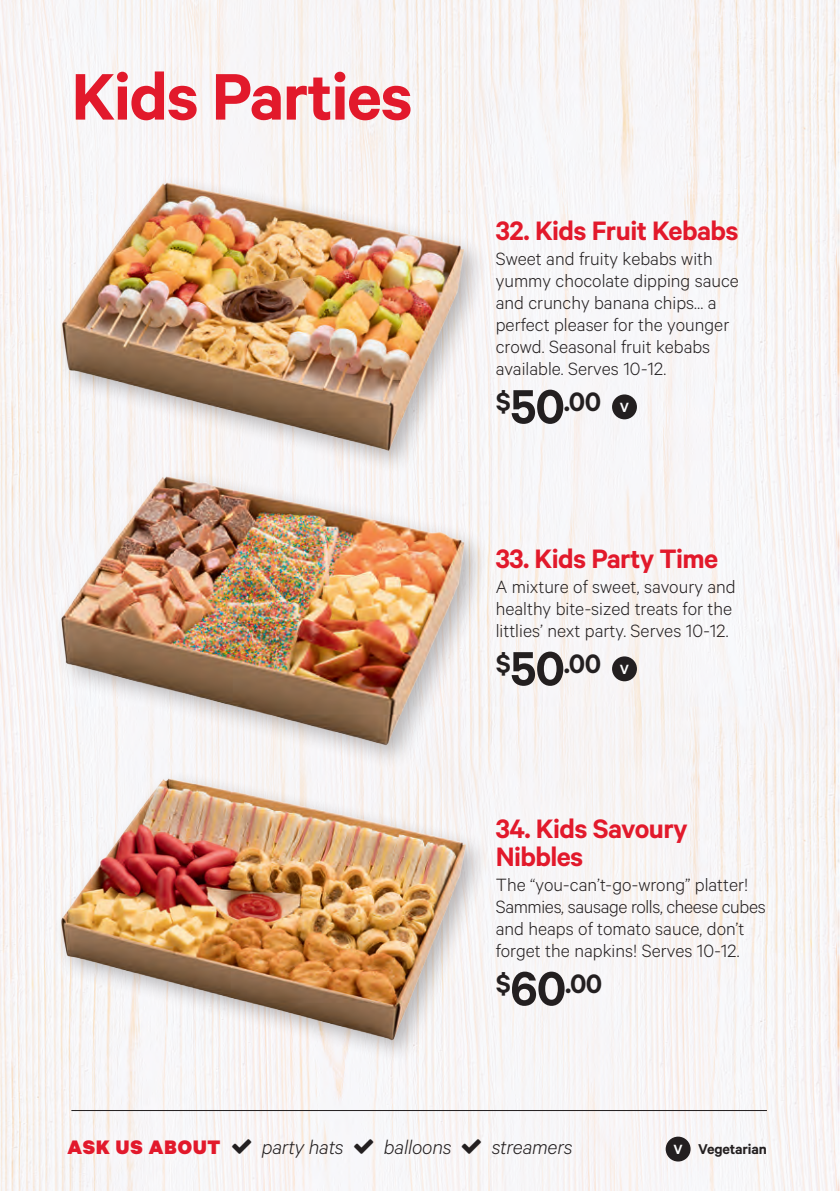
<style>
.page{position:relative;width:840px;height:1191px;background:#fff}
.page>*{position:absolute;margin:0;border:0;box-sizing:border-box;transform-origin:0 0}
.t1{font:600 74px "Calibre";letter-spacing:-.02em;color:#e2192b}
.t2{font:600 30px/28px "Calibre";letter-spacing:-.02em;color:#e2192b}
.t3{font:600 30px "Calibre";color:#231f20}
.t4{font:italic 300 22px "Calibre";letter-spacing:-.01em;color:#231f20}
.t5{font:900 22px "Calibre";letter-spacing:.045em;color:#e2192b}
.t6{font:300 20px/22px "Calibre";color:#231f20}
.t7{font:600 16px "Calibre";letter-spacing:-.01em;color:#231f20}
.t8{font:600 15px "Calibre";color:#fff}
.s1{font-size:54px}
</style>
<div class="page">
<img style="left:0;top:0;width:839px;height:1190px">
<hr style="left:71px;top:1109px;width:695px;height:1px;background:#231f20">
<div style="left:612px;top:394px;width:25px;height:25px;background:#231f20;border-radius:50%"></div>
<div style="left:612px;top:656px;width:25px;height:25px;background:#231f20;border-radius:50%"></div>
<div style="left:54px;top:175px;width:434px;height:299px;background:#231f20;opacity:.3"></div>
<img style="left:51px;top:174px;width:425px;height:286px">
<div style="left:53px;top:467px;width:437px;height:303px;background:#231f20;opacity:.3"></div>
<img style="left:51px;top:470px;width:425px;height:284px">
<div style="left:53px;top:770px;width:437px;height:293px;background:#231f20;opacity:.3"></div>
<img style="left:45px;top:758px;width:429px;height:291px">
<div style="left:665px;top:1136px;width:25px;height:25px;background:#231f20;border-radius:50%"></div>
<svg style="left:232px;top:1138px;width:19px;height:15px"></svg>
<svg style="left:354px;top:1138px;width:19px;height:15px"></svg>
<svg style="left:462px;top:1138px;width:19px;height:15px"></svg>
<p class="t1" style="left:71px;top:52px;width:343px">Kids Parties</p>
<p class="t2" style="left:495px;top:216px;width:244px">32. Kids Fruit Kebabs</p>
<p class="t6" style="left:495px;top:247px;width:245px">Sweet and fruity kebabs with yummy chocolate dipping sauce and crunchy banana chips… a perfect pleaser for the younger crowd. Seasonal fruit kebabs available. Serves 10-12.</p>
<p class="t3" style="left:495px;top:384px;width:107px">$<span class="s1">50</span>.00</p>
<p class="t8" style="left:619px;top:398px;width:11px">V</p>
<p class="t2" style="left:495px;top:544px;width:224px">33. Kids Party Time</p>
<p class="t6" style="left:495px;top:575px;width:241px">A mixture of sweet, savoury and healthy bite-sized treats for the littlies’ next party. Serves 10-12.</p>
<p class="t3" style="left:495px;top:646px;width:107px">$<span class="s1">50</span>.00</p>
<p class="t8" style="left:619px;top:660px;width:11px">V</p>
<p class="t2" style="left:495px;top:814px;width:193px">34. Kids Savoury<br>Nibbles</p>
<p class="t6" style="left:495px;top:873px;width:271px">The “you-can’t-go-wrong” platter!<br>Sammies, sausage rolls, cheese cubes and heaps of tomato sauce, don’t forget the napkins! Serves 10-12.</p>
<p class="t3" style="left:495px;top:966px;width:108px">$<span class="s1">60</span>.00</p>
<p class="t5" style="left:67px;top:1132px;width:154px">ASK US ABOUT</p>
<p class="t4" style="left:262px;top:1133px;width:83px">party hats</p>
<p class="t4" style="left:384px;top:1133px;width:69px">balloons</p>
<p class="t4" style="left:491px;top:1133px;width:82px">streamers</p>
<p class="t8" style="left:673px;top:1140px;width:11px">V</p>
<p class="t7" style="left:698px;top:1139px;width:70px">Vegetarian</p>
</div>
